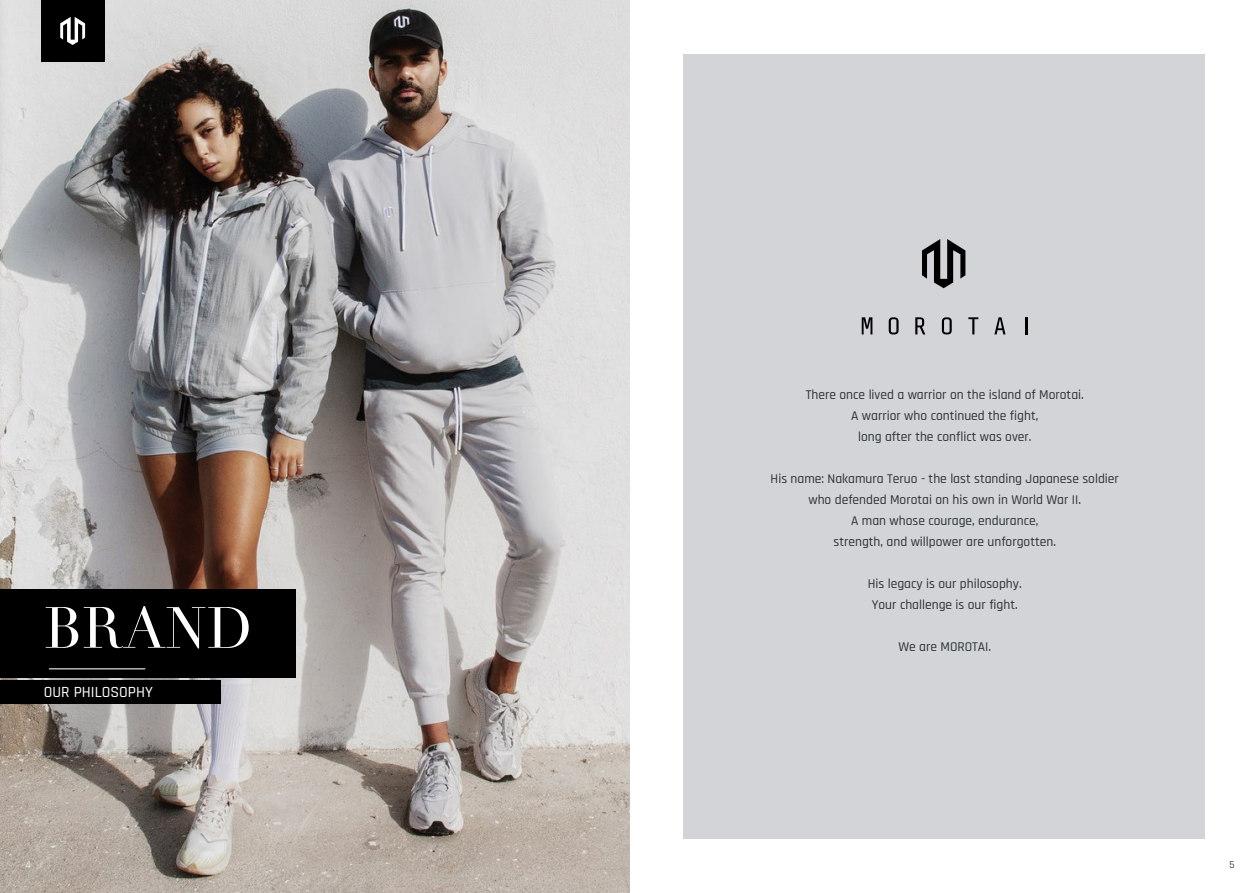
<style>
.page{position:relative;width:1259px;height:893px;background:#fff}
.page>*{position:absolute;margin:0;border:0;box-sizing:border-box;transform-origin:0 0}
.t1{font:57px "Didot LT Pro";color:#fff}
.t2{font:500 15.6px "Rajdhani";color:#fff}
.t3{font:500 13.5px "Rajdhani";color:#293234}
.t4{font:10.5px "Rajdhani";color:#fff}
.t5{font:10.5px "Rajdhani";color:#000001}
</style>
<div class="page">
<img style="left:0;top:0;width:629px;height:893px">
<div style="left:41px;top:0;width:64px;height:62px;background:#000001"></div>
<svg style="left:60px;top:17px;width:25px;height:28px"></svg>
<div style="left:0;top:589px;width:295px;height:89px;background:#000001"></div>
<div style="left:0;top:680px;width:220px;height:24px;background:#000001"></div>
<hr style="left:49px;top:668px;width:96px;height:1px;background:#fff">
<div style="left:683px;top:54px;width:522px;height:785px;background:#d3d4d7"></div>
<svg style="left:861px;top:317px;width:11px;height:17px"></svg>
<svg style="left:888px;top:317px;width:10px;height:17px"></svg>
<svg style="left:915px;top:317px;width:10px;height:17px"></svg>
<svg style="left:942px;top:317px;width:9px;height:17px"></svg>
<svg style="left:968px;top:317px;width:10px;height:17px"></svg>
<svg style="left:994px;top:317px;width:11px;height:17px"></svg>
<svg style="left:1025px;top:317px;width:2px;height:17px"></svg>
<svg style="left:922px;top:239px;width:43px;height:49px"></svg>
<p class="t1" style="left:44px;top:594px;width:210px">BRAND</p>
<p class="t2" style="left:44px;top:683px;width:110px">OUR PHILOSOPHY</p>
<p class="t4" style="left:26px;top:858px;width:7px">4</p>
<p class="t3" style="left:806px;top:387px;width:279px">There once lived a warrior on the island of Morotai.</p>
<p class="t3" style="left:851px;top:408px;width:189px">A warrior who continued the fight,</p>
<p class="t3" style="left:858px;top:429px;width:175px">long after the conflict was over.</p>
<p class="t3" style="left:770px;top:471px;width:350px">His name: Nakamura Teruo - the last standing Japanese soldier</p>
<p class="t3" style="left:808px;top:492px;width:274px">who defended Morotai on his own in World War II.</p>
<p class="t3" style="left:851px;top:513px;width:189px">A man whose courage, endurance,</p>
<p class="t3" style="left:833px;top:534px;width:224px">strength, and willpower are unforgotten.</p>
<p class="t3" style="left:868px;top:576px;width:155px">His legacy is our philosophy.</p>
<p class="t3" style="left:872px;top:597px;width:147px">Your challenge is our fight.</p>
<p class="t3" style="left:898px;top:639px;width:94px">We are MOROTAI.</p>
<p class="t5" style="left:1229px;top:858px;width:7px">5</p>
</div>
